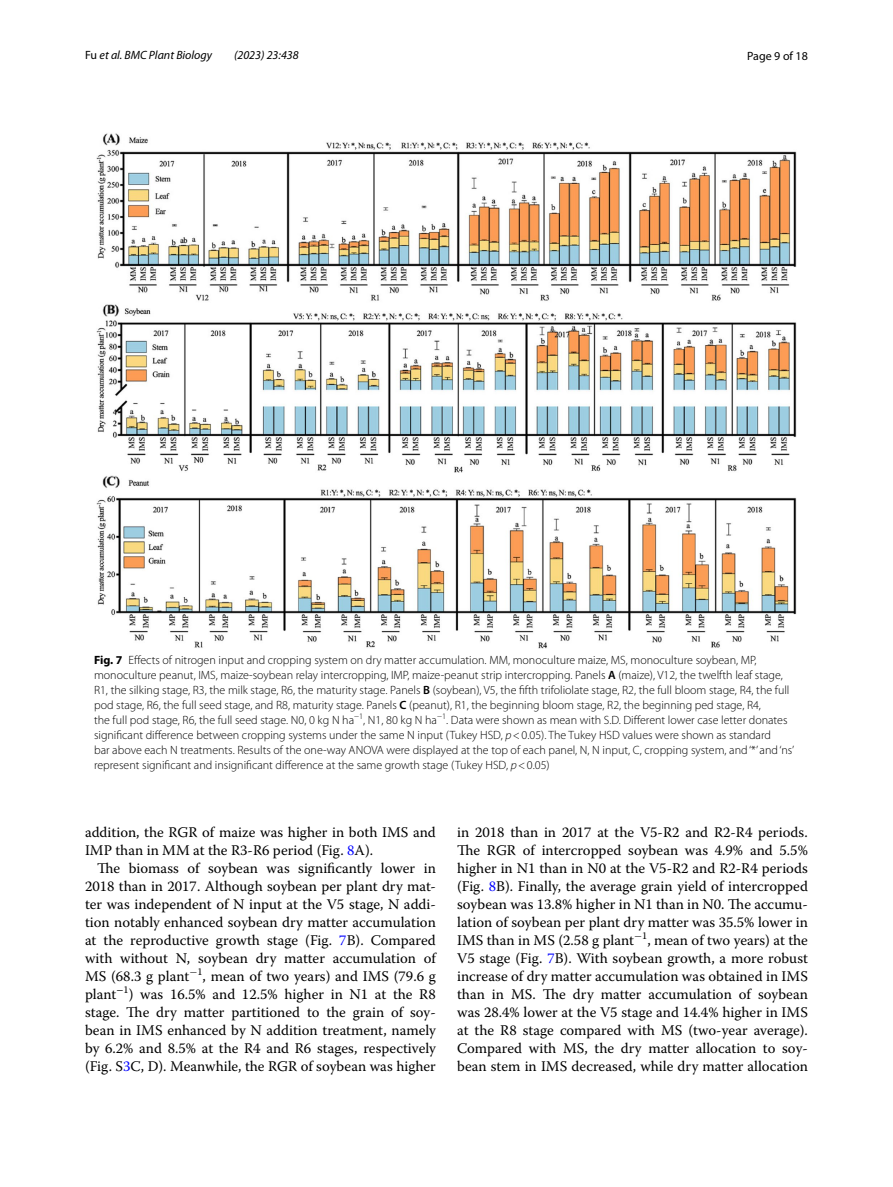
<style>
.page{position:relative;width:893px;height:1187px;background:#fff}
.page>*{position:absolute;margin:0;border:0;box-sizing:border-box;transform-origin:0 0}
.t1{font:14.7px/18px "Warnock Pro";color:#000;text-align:justify}
.t2{font:300 12px/15px "Myriad Pro";color:#000}
.t3{font:italic 12px "Myriad Pro";color:#000}
.t4{font:12px "Myriad Pro";color:#000}
.s1{font-style:normal}
.s2{font-weight:700}
.s3{font-weight:600}
.s4{font-style:italic}
.s5{color:#00f}
</style>
<div class="page">
<img style="left:96px;top:133px;width:701px;height:515px">
<p class="t3" style="left:85px;top:48px;width:129px"><span class="s1">Fu</span> et al. BMC Plant Biology</p>
<p class="t3" style="left:234px;top:48px;width:66px">(2023) 23:438</p>
<p class="t4" style="left:747px;top:48px;width:62px">Page 9 of 18</p>
<p class="t2" style="left:94px;top:652px;width:702px"><span class="s2">Fig. 7</span> Effects of nitrogen input and cropping system on dry matter accumulation. MM, monoculture maize, MS, monoculture soybean, MP, monoculture peanut, IMS, maize-soybean relay intercropping, IMP, maize-peanut strip intercropping. Panels <span class="s3">A</span> (maize), V12, the twelfth leaf stage, R1, the silking stage, R3, the milk stage, R6, the maturity stage. Panels <span class="s3">B</span> (soybean), V5, the fifth trifoliolate stage, R2, the full bloom stage, R4, the full pod stage, R6, the full seed stage, and R8, maturity stage. Panels <span class="s3">C</span> (peanut), R1, the beginning bloom stage, R2, the beginning ped stage, R4,<br>the full pod stage, R6, the full seed stage. N0, 0 kg N ha<sup>−1</sup>, N1, 80 kg N ha<sup>−1</sup>. Data were shown as mean with S.D. Different lower case letter donates significant difference between cropping systems under the same N input (Tukey HSD, <span class="s4">p</span>&lt;0.05). The Tukey HSD values were shown as standard<br>bar above each N treatments. Results of the one-way ANOVA were displayed at the top of each panel, N, N input, C, cropping system, and‘*’ and‘ns’ represent significant and insignificant difference at the same growth stage (Tukey HSD, <span class="s4">p</span>&lt;0.05)</p>
<p class="t1" style="left:85px;top:822px;width:352px">addition, the RGR of maize was higher in both IMS and<br>IMP than in MM at the R3-R6 period (Fig. <span class="s5">8</span>A).</p>
<p class="t1" style="left:85px;top:858px;width:352px;text-indent:12px">The biomass of soybean was significantly lower in 2018 than in 2017. Although soybean per plant dry mat&shy;ter was independent of N input at the V5 stage, N addi&shy;tion notably enhanced soybean dry matter accumulation at the reproductive growth stage (Fig. <span class="s5">7</span>B). Compared with without N, soybean dry matter accumulation of MS (68.3 g plant<sup>−</sup><sup>1</sup>, mean of two years) and IMS (79.6 g plant<sup>−</sup><sup>1</sup>) was 16.5% and 12.5% higher in N1 at the R8 stage. The dry matter partitioned to the grain of soy&shy;bean in IMS enhanced by N addition treatment, namely by 6.2% and 8.5% at the R4 and R6 stages, respectively (Fig. S<span class="s5">3</span>C, D). Meanwhile, the RGR of soybean was higher</p>
<p class="t1" style="left:457px;top:822px;width:352px">in 2018 than in 2017 at the V5-R2 and R2-R4 periods.<br>The RGR of intercropped soybean was 4.9% and 5.5% higher in N1 than in N0 at the V5-R2 and R2-R4 periods (Fig. <span class="s5">8</span>B). Finally, the average grain yield of intercropped soybean was 13.8% higher in N1 than in N0. The accumu&shy;lation of soybean per plant dry matter was 35.5% lower in IMS than in MS (2.58 g plant<sup>−</sup><sup>1</sup>, mean of two years) at the V5 stage (Fig. <span class="s5">7</span>B). With soybean growth, a more robust increase of dry matter accumulation was obtained in IMS than in MS. The dry matter accumulation of soybean was 28.4% lower at the V5 stage and 14.4% higher in IMS at the R8 stage compared with MS (two-year average).<br>Compared with MS, the dry matter allocation to soy&shy;bean stem in IMS decreased, while dry matter allocation</p>
</div>
